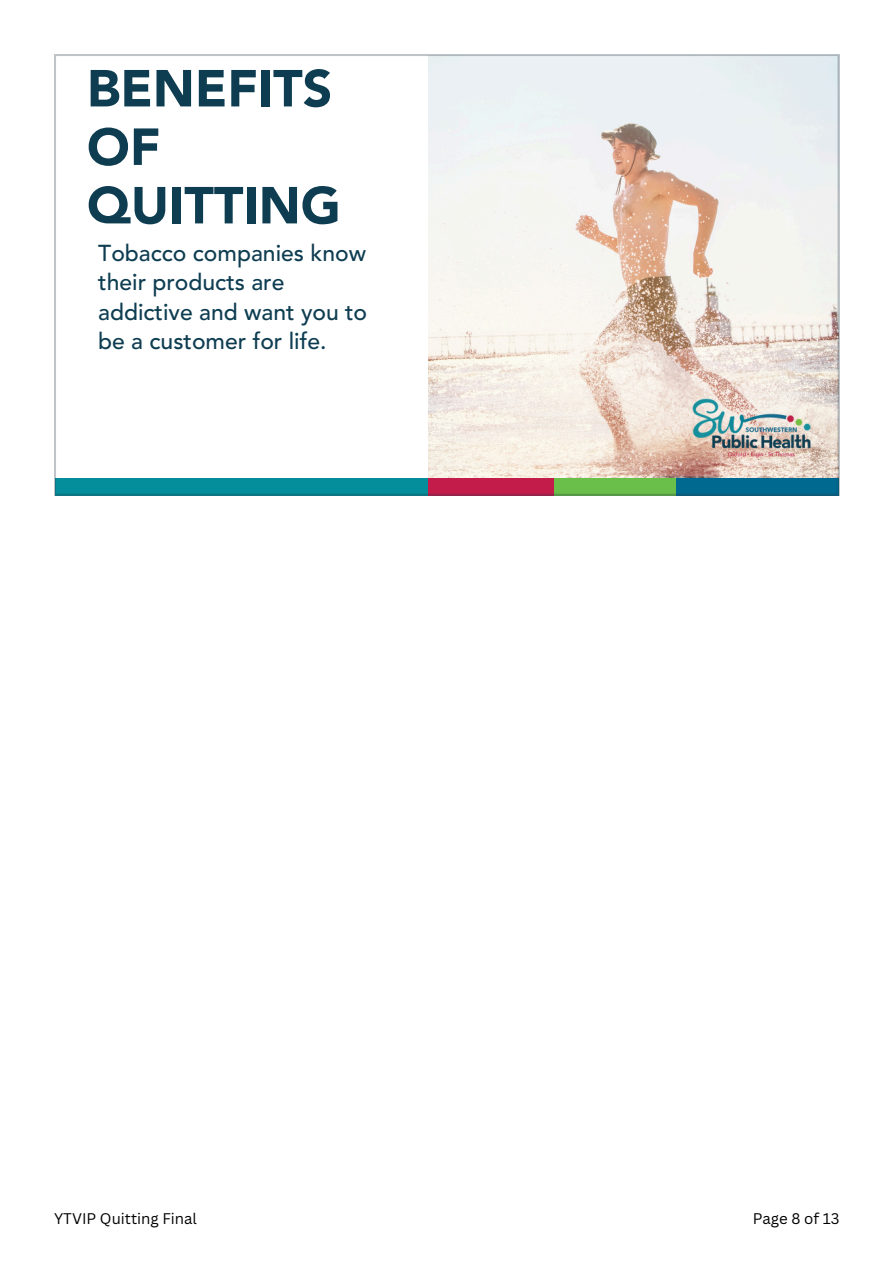
<style>
.page{position:relative;width:894px;height:1264px;background:#fff}
.page>*{position:absolute;margin:0;border:0;box-sizing:border-box;transform-origin:0 0}
.t1{font:900 51.45px/58.5px "Avenir LT Std";color:#0e3d51}
.t2{font:500 22.95px/29.4px "Avenir LT Std";color:#0e3d51}
.t3{font:15px "Canva Sans";color:#000}
</style>
<div class="page">
<svg style="left:54px;top:54px;width:785px;height:441px"></svg>
<h1 class="t1" style="left:87px;top:64px;width:255px">BENEFITS<br>OF<br>QUITTING</h1>
<h2 class="t2" style="left:98px;top:240px;width:270px">Tobacco companies know their products are addictive and want you to be a customer for life.</h2>
<p class="t3" style="left:54px;top:1207px;width:144px">YTVIP Quitting Final</p>
<p class="t3" style="left:752px;top:1207px;width:88px">Page 8 of 13</p>
</div>
